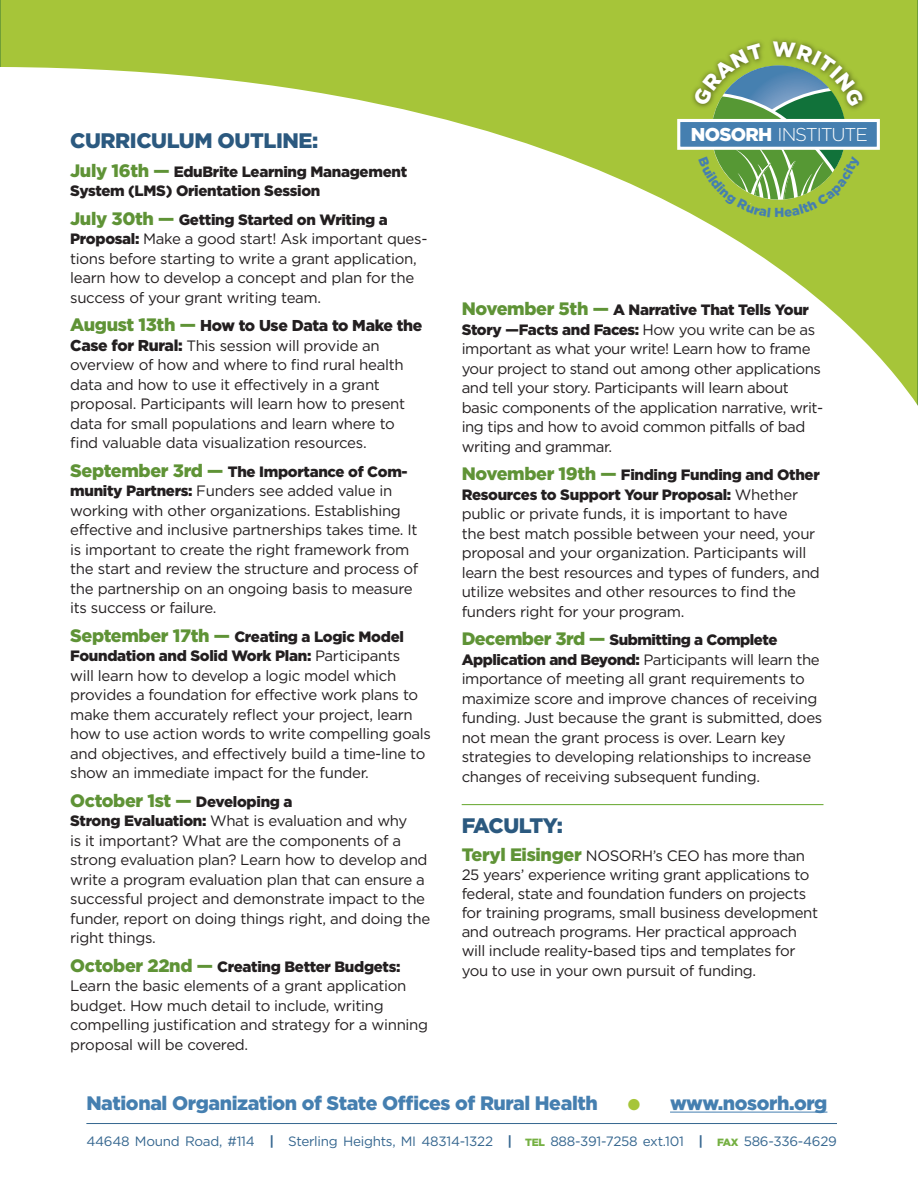
<style>
.page{position:relative;width:918px;height:1188px;background:#fff}
.page>*{position:absolute;margin:0;border:0;box-sizing:border-box;transform-origin:0 0}
.t1{font:900 21px "Gotham HTF";letter-spacing:-.02em;color:#2b597f}
.t2{font:900 21px "Gotham HTF";letter-spacing:-.045em;color:#2b597f}
.t3{font:900 19.5px "Gotham HTF";letter-spacing:-.02em;color:#457fb0}
.t4{font:300 18.6px "Gotham HTF";letter-spacing:-.06em;color:#fff}
.t5{font:900 18px "Gotham HTF";letter-spacing:-.02em;color:#5f9336}
.t6{font:900 15.75px "Gotham HTF";letter-spacing:-.02em;color:#231f20}
.t7{font:15px/19.5px "Gotham HTF";letter-spacing:-.02em;color:#231f20}
.t8{font:900 15px/19.5px "Gotham HTF";letter-spacing:-.02em;color:#231f20}
.t9{font:13.5px "Gotham";letter-spacing:-.02em;color:#35668f}
.s1{font-weight:900}
.s2{font-size:18px;color:#5f9336}
.s3{font-weight:900;font-size:18px;color:#5f9336}
.s4{font-weight:900;font-size:15.75px}
.s5{font-size:15px;color:#231f20}
.s6{color:#a6c539}
.s7{font-weight:700}
.s8{font-family:"Gotham HTF";font-weight:900;font-size:10.5px;color:#75b042}
</style>
<div class="page">
<div style="left:0;top:0;width:918px;height:67px;background:#a6c539"></div>
<svg style="left:10px;top:67px;width:908px;height:339px"></svg>
<div style="left:675px;top:25px;width:203px;height:194px;background:#a6c539"></div>
<div style="left:679px;top:120px;width:199px;height:28px;background:#457fb0"></div>
<div style="left:677px;top:119px;width:203px;height:31px;border:3px solid #fff"></div>
<hr style="left:462px;top:804px;width:361px;height:1px;background:#75b042">
<hr style="left:670px;top:1112px;width:157px;height:1px;background:#457fb0">
<hr style="left:86px;top:1123px;width:751px;height:1px;background:#35668f">
<svg style="left:693px;top:41px;width:171px;height:176px"></svg>
<p class="t1" style="left:70px;top:129px;width:250px">CURRICULUM OUTLINE:</p>
<p class="t4" style="left:691px;top:124px;width:179px"><span class="s1">NOSORH</span> INSTITUTE</p>
<p class="t8" style="left:70px;top:161px;width:338px"><span class="s2">July 16th —</span> EduBrite Learning Management<br>System (LMS) Orientation Session</p>
<p class="t7" style="left:70px;top:209px;width:359px"><span class="s3">July 30th —</span> <span class="s1">Getting Started on Writing a Proposal:</span> Make a good start! Ask important ques&shy;tions before starting to write a grant application, learn how to develop a concept and plan for the success of your grant writing team.</p>
<p class="t6" style="left:70px;top:317px;width:354px"><span class="s2">August 13th —</span> How to Use Data to Make the</p>
<p class="t7" style="left:70px;top:335px;width:337px"><span class="s4">Case for Rural:</span> This session will provide an overview of how and where to find rural health data and how to use it effectively in a grant proposal. Participants will learn how to present data for small populations and learn where to find valuable data visualization resources.</p>
<p class="t7" style="left:70px;top:461px;width:350px"><span class="s3">September 3rd —</span> <span class="s1">The Importance of Com&shy;munity Partners:</span> Funders see added value in working with other organizations. Establishing effective and inclusive partnerships takes time. It is important to create the right framework from the start and review the structure and process of the partnership on an ongoing basis to measure its success or failure.</p>
<p class="t7" style="left:70px;top:626px;width:362px"><span class="s3">September 17th —</span> <span class="s1">Creating a Logic Model Foundation and Solid Work Plan:</span> Participants<br>will learn how to develop a logic model which provides a foundation for effective work plans to make them accurately reflect your project, learn how to use action words to write compelling goals and objectives, and effectively build a time-line to show an immediate impact for the funder.</p>
<p class="t5" style="left:70px;top:790px;width:224px">October 1st — <span class="s5">Developing a</span></p>
<p class="t7" style="left:70px;top:811px;width:362px"><span class="s1">Strong Evaluation:</span> What is evaluation and why<br>is it important? What are the components of a strong evaluation plan? Learn how to develop and write a program evaluation plan that can ensure a successful project and demonstrate impact to the funder, report on doing things right, and doing the right things.</p>
<p class="t7" style="left:70px;top:956px;width:359px"><span class="s3">October 22nd —</span> <span class="s1">Creating Better Budgets:<br></span>Learn the basic elements of a grant application budget. How much detail to include, writing compelling justification and strategy for a winning proposal will be covered.</p>
<p class="t7" style="left:462px;top:300px;width:363px"><span class="s3">November 5th —</span> <span class="s1">A Narrative That Tells Your Story —Facts and Faces:</span> How you write can be as important as what your write! Learn how to frame your project to stand out among other applications and tell your story. Participants will learn about basic components of the application narrative, writ&shy;ing tips and how to avoid common pitfalls of bad writing and grammar.</p>
<p class="t7" style="left:462px;top:465px;width:360px"><span class="s3">November 19th —</span> <span class="s1">Finding Funding and Other Resources to Support Your Proposal:</span> Whether public or private funds, it is important to have<br>the best match possible between your need, your proposal and your organization. Participants will learn the best resources and types of funders, and utilize websites and other resources to find the funders right for your program.</p>
<p class="t7" style="left:462px;top:630px;width:362px"><span class="s3">December 3rd —</span> <span class="s1">Submitting a Complete Application and Beyond:</span> Participants will learn the importance of meeting all grant requirements to maximize score and improve chances of receiving funding. Just because the grant is submitted, does not mean the grant process is over. Learn key strategies to developing relationships to increase changes of receiving subsequent funding.</p>
<p class="t2" style="left:462px;top:813px;width:103px">FACULTY:</p>
<p class="t7" style="left:462px;top:845px;width:358px"><span class="s3">Teryl Eisinger</span> NOSORH’s CEO has more than 25 years’ experience writing grant applications to federal, state and foundation funders on projects for training programs, small business development and outreach programs. Her practical approach will include reality-based tips and templates for you to use in your own pursuit of funding.</p>
<p class="t3" style="left:86px;top:1091px;width:513px">National Organization of State Offices of Rural Health</p>
<p class="t3" style="left:628px;top:1091px;width:201px"><span class="s6">●</span> www.nosorh.org</p>
<p class="t9" style="left:86px;top:1133px;width:752px">44648 Mound Road, #114 <span class="s7">|</span> Sterling Heights, MI 48314-1322 <span class="s7">|</span> <span class="s8">TEL</span> 888-391-7258 ext.101 <span class="s7">|</span> <span class="s8">FAX</span> 586-336-4629</p>
</div>
